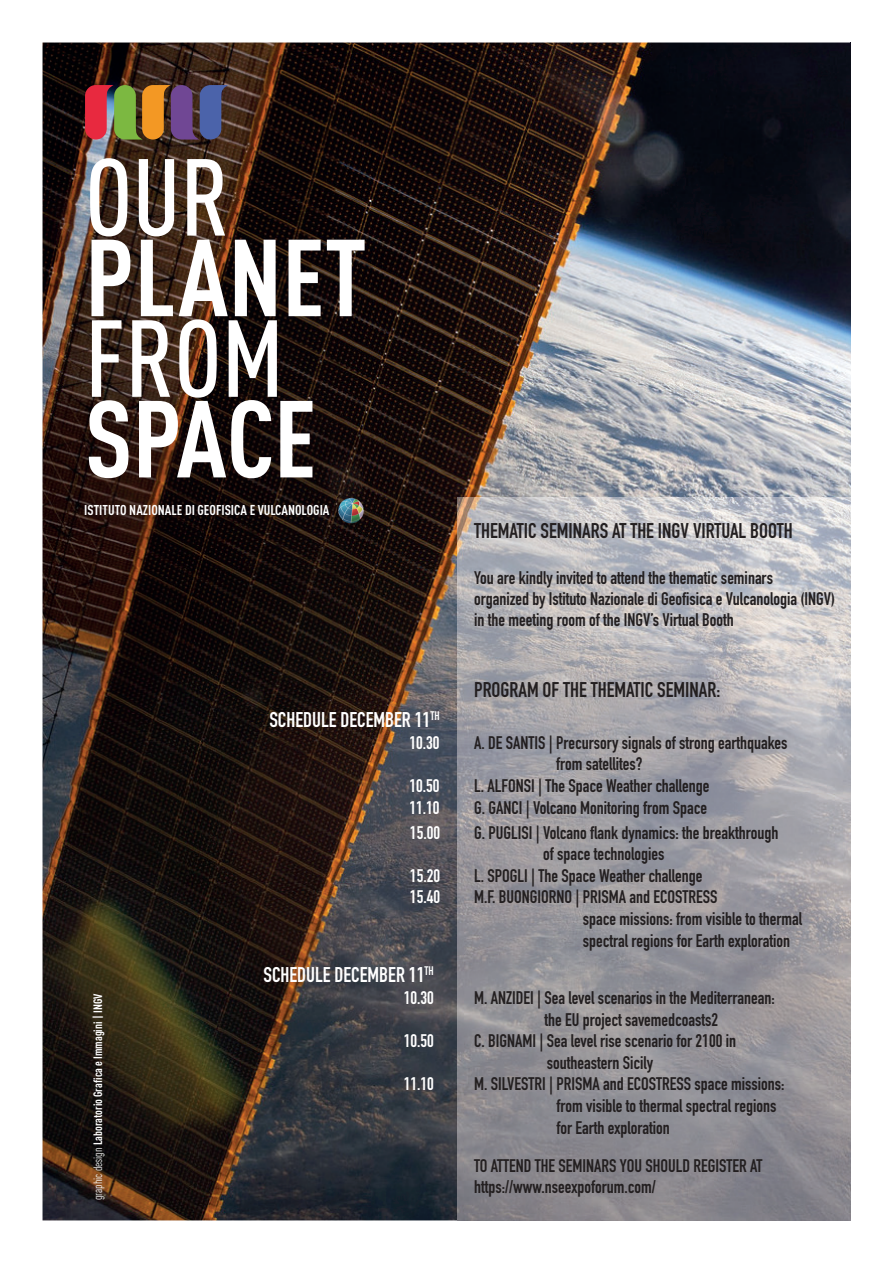
<style>
.page{position:relative;width:893px;height:1263px;background:#fff}
.page>*{position:absolute;margin:0;border:0;box-sizing:border-box;transform-origin:0 0}
.t1{font:700 condensed 107.4px "DIN Pro";color:#fff}
.t2{font:500 condensed 107.4px "DIN Pro";color:#fff}
.t3{font:700 21px "DIN Condensed";color:#231f20}
.t4{font:700 21px "DIN Condensed";color:#fff}
.t5{font:700 18px/21px "DIN Condensed";color:#231f20}
.t6{font:700 18px/21.6px "DIN Condensed";color:#fff}
.t7{font:700 condensed 14.1px "DIN Pro";color:#fff}
.t8{font:700 condensed 12px "DIN Pro";color:#fff}
.s1{font-weight:400}
</style>
<div class="page">
<img style="left:850px;top:43px;width:1px;height:454px">
<img style="left:43px;top:43px;width:807px;height:1177px">
<img style="left:457px;top:497px;width:393px;height:723px">
<img style="left:85px;top:85px;width:143px;height:55px">
<img style="left:338px;top:497px;width:27px;height:26px">
<h1 class="t2" style="left:85px;top:118px;width:146px">OUR</h1>
<h1 class="t1" style="left:85px;top:197px;width:283px">PLANET</h1>
<h1 class="t2" style="left:85px;top:279px;width:200px">FROM</h1>
<h1 class="t1" style="left:85px;top:358px;width:233px">SPACE</h1>
<p class="t7" style="left:84px;top:499px;width:247px">ISTITUTO NAZIONALE DI GEOFISICA E VULCANOLOGIA</p>
<p class="t4" style="left:269px;top:706px;width:172px">SCHEDULE DECEMBER 11<sup>TH</sup></p>
<p class="t6" style="left:410px;top:732px;width:32px">10.30</p>
<p class="t6" style="left:410px;top:775px;width:32px">10.50<br>11.10</p>
<p class="t8" style="left:89px;top:1200px;width:208px;rotate:-90deg"><span class="s1">graphic design</span> Laboratorio Grafica e Immagini | INGV</p>
<p class="t6" style="left:410px;top:821px;width:32px">15.00</p>
<p class="t6" style="left:410px;top:864px;width:32px">15.20<br>15.40</p>
<p class="t4" style="left:263px;top:961px;width:172px">SCHEDULE DECEMBER 11<sup>TH</sup></p>
<p class="t6" style="left:404px;top:987px;width:32px">10.30</p>
<p class="t6" style="left:404px;top:1030px;width:32px">10.50</p>
<p class="t6" style="left:404px;top:1073px;width:32px">11.10</p>
<p class="t3" style="left:474px;top:516px;width:320px">THEMATIC SEMINARS AT THE INGV VIRTUAL BOOTH</p>
<p class="t5" style="left:474px;top:567px;width:362px">You are kindly invited to attend the thematic seminars<br>organized by Istituto Nazionale di Geofisica e Vulcanologia (INGV) in the meeting room of the INGV’s Virtual Booth</p>
<p class="t3" style="left:474px;top:676px;width:248px">PROGRAM OF THE THEMATIC SEMINAR:</p>
<p class="t5" style="left:474px;top:732px;width:315px">A. DE SANTIS | Precursory signals of strong earthquakes</p>
<p class="t5" style="left:556px;top:753px;width:88px">from satellites?</p>
<p class="t5" style="left:474px;top:775px;width:237px">L. ALFONSI | The Space Weather challenge</p>
<p class="t5" style="left:474px;top:797px;width:234px">G. GANCI | Volcano Monitoring from Space</p>
<p class="t5" style="left:474px;top:822px;width:306px">G. PUGLISI | Volcano flank dynamics: the breakthrough</p>
<p class="t5" style="left:543px;top:843px;width:123px">of space technologies</p>
<p class="t5" style="left:474px;top:865px;width:230px">L. SPOGLI | The Space Weather challenge</p>
<p class="t5" style="left:474px;top:886px;width:245px">M.F. BUONGIORNO | PRISMA and ECOSTRESS</p>
<p class="t5" style="left:583px;top:908px;width:221px">space missions: from visible to thermal</p>
<p class="t5" style="left:583px;top:930px;width:209px">spectral regions for Earth exploration</p>
<p class="t5" style="left:474px;top:987px;width:302px">M. ANZIDEI | Sea level scenarios in the Mediterranean:</p>
<p class="t5" style="left:544px;top:1009px;width:175px">the EU project savemedcoasts2</p>
<p class="t5" style="left:474px;top:1030px;width:263px">C. BIGNAMI | Sea level rise scenario for 2100 in</p>
<p class="t5" style="left:547px;top:1052px;width:108px">southeastern Sicily</p>
<p class="t5" style="left:474px;top:1073px;width:312px">M. SILVESTRI | PRISMA and ECOSTRESS space missions:</p>
<p class="t5" style="left:556px;top:1095px;width:221px">from visible to thermal spectral regions</p>
<p class="t5" style="left:556px;top:1117px;width:115px">for Earth exploration</p>
<p class="t5" style="left:474px;top:1154px;width:290px;line-height:21.6px">TO ATTEND THE SEMINARS YOU SHOULD REGISTER AT https://www.nseexpoforum.com/</p>
</div>
